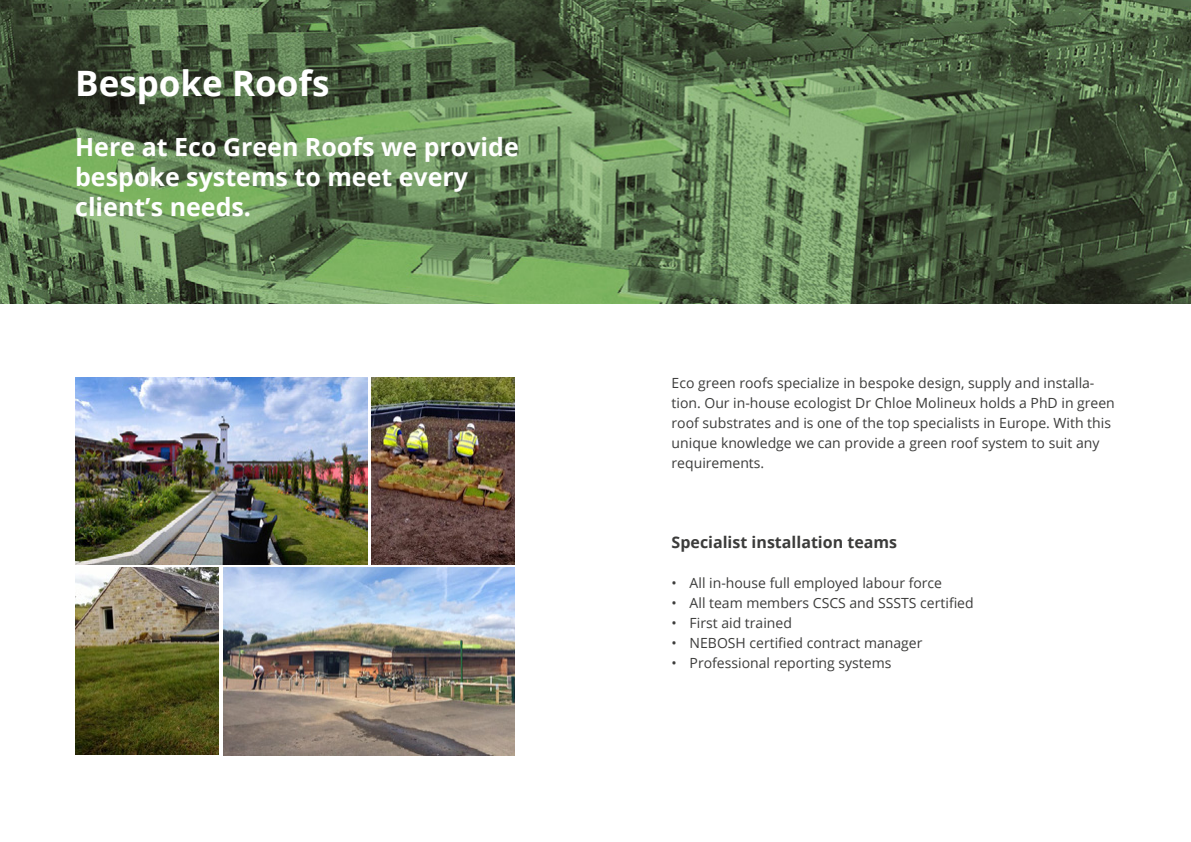
<style>
.page{position:relative;width:1191px;height:842px;background:#fff}
.page>*{position:absolute;margin:0;border:0;box-sizing:border-box;transform-origin:0 0}
.t1{font:700 35px "Open Sans";color:#fff}
.t2{font:700 25px/30px "Open Sans";color:#fff}
.t3{font:700 16px "Open Sans";color:#3c3c3b}
.t4{font:14px/20px "Open Sans";color:#3c3c3b}
</style>
<div class="page">
<img style="left:0;top:0;width:1191px;height:303px">
<img style="left:76px;top:377px;width:291px;height:187px">
<img style="left:223px;top:568px;width:291px;height:187px">
<img style="left:372px;top:377px;width:142px;height:187px">
<img style="left:76px;top:568px;width:142px;height:186px">
<h1 class="t1" style="left:75px;top:59px;width:256px">Bespoke Roofs</h1>
<h2 class="t2" style="left:75px;top:132px;width:445px">Here at Eco Green Roofs we provide bespoke systems to meet every client’s needs.</h2>
<p class="t4" style="left:671px;top:372px;width:445px">Eco green roofs specialize in bespoke design, supply and installa&shy;tion. Our in-house ecologist Dr Chloe Molineux holds a PhD in green roof substrates and is one of the top specialists in Europe. With this unique knowledge we can provide a green roof system to suit any requirements.</p>
<p class="t3" style="left:671px;top:531px;width:227px">Specialist installation teams</p>
<p class="t4" style="left:671px;top:572px;width:272px">• All in-house full employed labour force</p>
<p class="t4" style="left:671px;top:592px;width:304px">• All team members CSCS and SSSTS certified</p>
<p class="t4" style="left:671px;top:612px;width:122px">• First aid trained</p>
<p class="t4" style="left:671px;top:632px;width:252px">• NEBOSH certified contract manager</p>
<p class="t4" style="left:671px;top:652px;width:221px">• Professional reporting systems</p>
</div>
